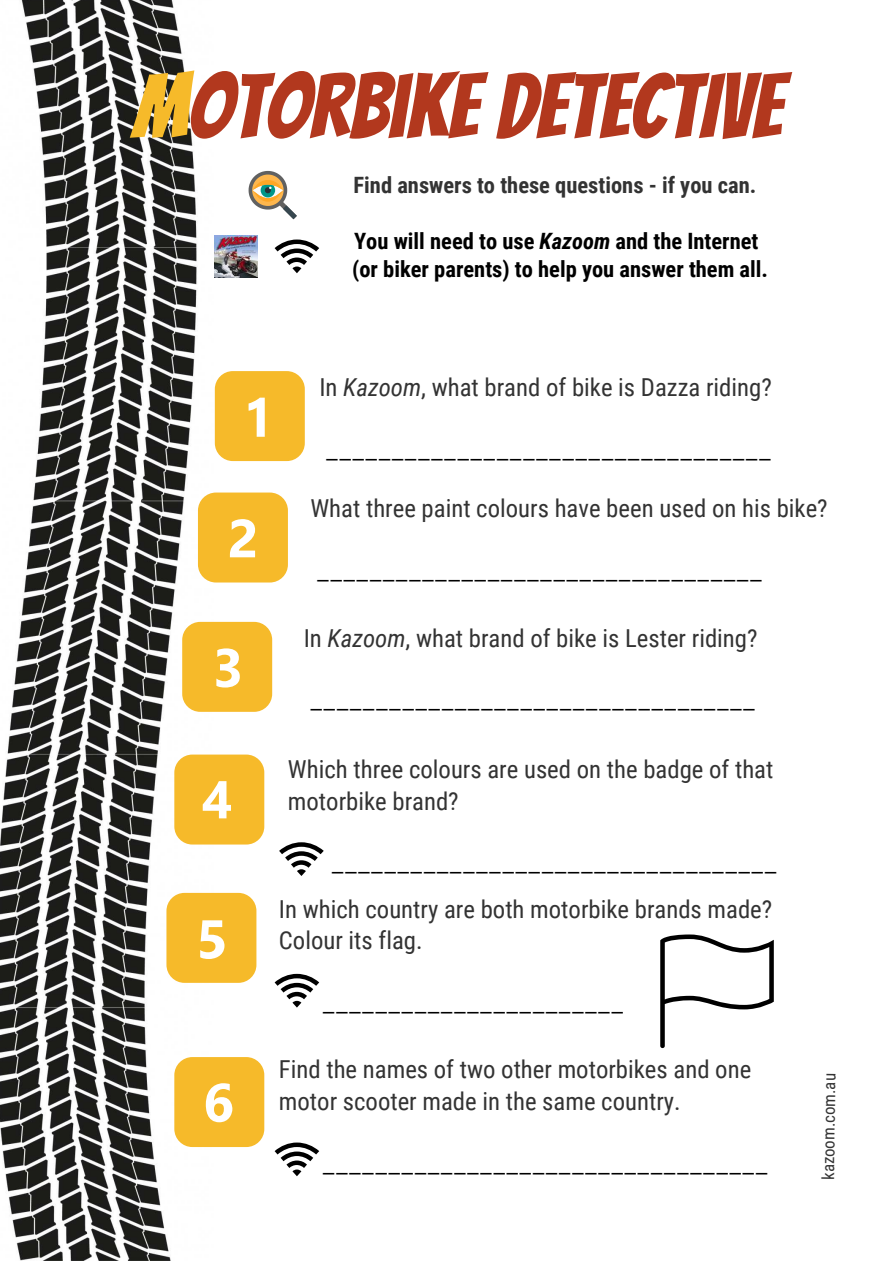
<style>
.page{position:relative;width:893px;height:1262px;background:#fff}
.page>*{position:absolute;margin:0;border:0;box-sizing:border-box;transform-origin:0 0}
.t1{font:89.85px "Bangers";color:#b2381e}
.t2{font:24.75px/31.5px "Roboto Condensed";color:#333}
.t3{font:24.75px "Oxygen";color:#000}
.t4{font:700 22.5px/28px "Roboto Condensed";color:#000}
.t5{font:700 22.5px "Roboto Condensed";color:#333}
.t6{font:16.8px "Roboto Condensed";color:#333}
.s1{color:#f6ba2a}
.s2{font-style:italic}
</style>
<div class="page">
<img style="left:0;top:0;width:213px;height:1260px">
<svg style="left:248px;top:171px;width:49px;height:48px"></svg>
<svg style="left:274px;top:239px;width:45px;height:34px"></svg>
<img style="left:215px;top:235px;width:42px;height:43px">
<svg style="left:215px;top:371px;width:90px;height:90px;background:#f6bf3b"></svg>
<svg style="left:198px;top:492px;width:90px;height:90px;background:#f6c140"></svg>
<svg style="left:182px;top:622px;width:90px;height:90px;background:#f6c140"></svg>
<svg style="left:174px;top:754px;width:90px;height:90px;background:#f6c141"></svg>
<svg style="left:279px;top:842px;width:45px;height:34px"></svg>
<svg style="left:166px;top:893px;width:90px;height:89px;background:#f6c140"></svg>
<svg style="left:274px;top:973px;width:45px;height:34px"></svg>
<svg style="left:660px;top:934px;width:113px;height:114px"></svg>
<svg style="left:174px;top:1057px;width:90px;height:90px;background:#f7c142"></svg>
<svg style="left:274px;top:1142px;width:45px;height:34px"></svg>
<h1 class="t1" style="left:132px;top:55px;width:651px"><span class="s1">M</span>OTORBIKE DETECTIVE</h1>
<p class="t5" style="left:353px;top:170px;width:404px">Find answers to these questions - if you can.</p>
<p class="t4" style="left:352px;top:226px;width:417px">You will need to use <span class="s2">Kazoom</span> and the Internet (or biker parents) to help you answer them all.</p>
<p class="t2" style="left:319px;top:370px;width:454px">In <span class="s2">Kazoom</span>, what brand of bike is Dazza riding?</p>
<p class="t3" style="left:325px;top:431px;width:447px">__________________________________</p>
<p class="t2" style="left:310px;top:492px;width:519px">What three paint colours have been used on his bike?</p>
<p class="t3" style="left:316px;top:552px;width:447px">__________________________________</p>
<p class="t2" style="left:303px;top:621px;width:455px">In <span class="s2">Kazoom</span>, what brand of bike is Lester riding?</p>
<p class="t3" style="left:310px;top:681px;width:447px">__________________________________</p>
<p class="t2" style="left:288px;top:752px;width:487px">Which three colours are used on the badge of that motorbike brand?</p>
<p class="t3" style="left:331px;top:844px;width:447px">__________________________________</p>
<p class="t2" style="left:279px;top:892px;width:495px">In which country are both motorbike brands made?<br>Colour its flag.</p>
<p class="t3" style="left:322px;top:984px;width:303px">_______________________</p>
<p class="t2" style="left:279px;top:1052px;width:474px">Find the names of two other motorbikes and one motor scooter made in the same country.</p>
<p class="t3" style="left:322px;top:1144px;width:447px">__________________________________</p>
<p class="t6" style="left:816px;top:1179px;width:108px;rotate:-89deg">kazoom.com.au</p>
</div>
